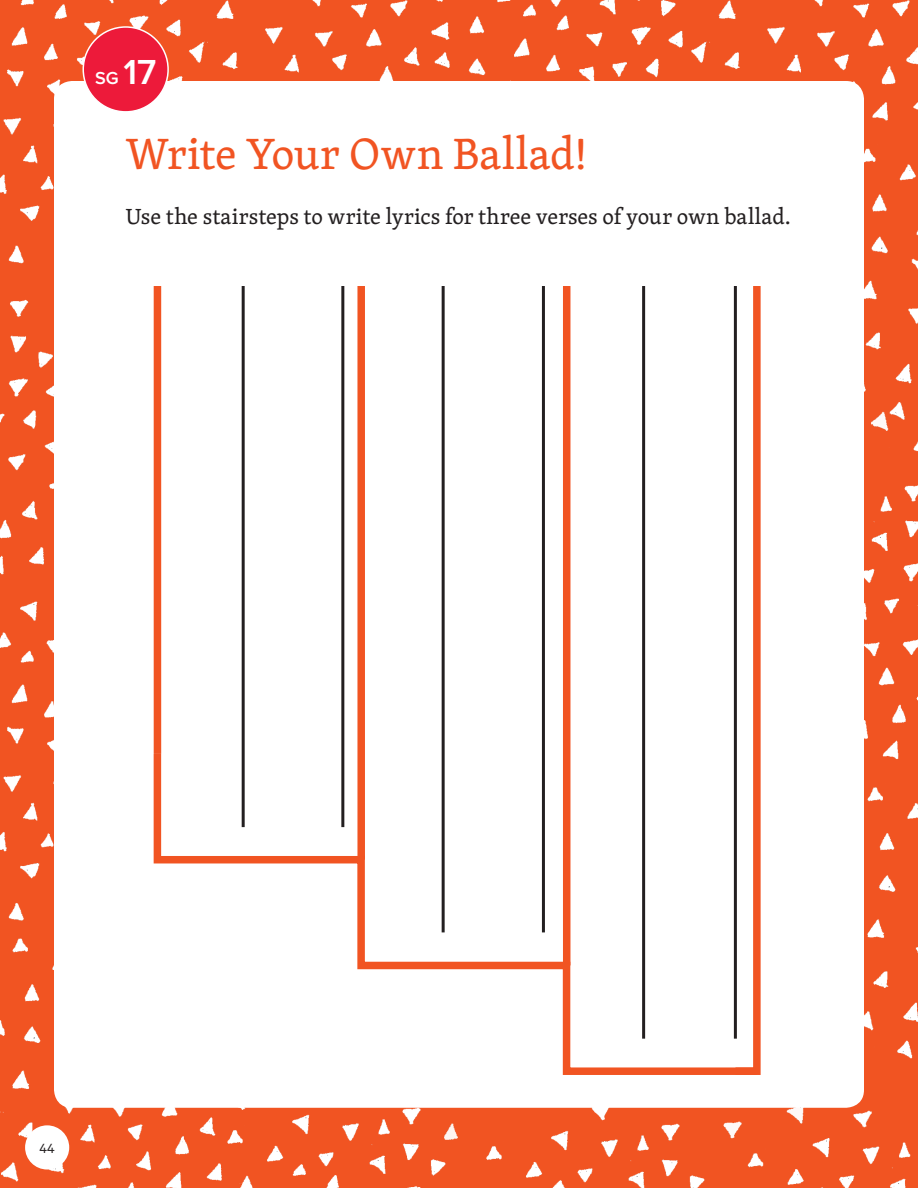
<style>
.page{position:relative;width:918px;height:1188px;background:#fff}
.page>*{position:absolute;margin:0;border:0;box-sizing:border-box;transform-origin:0 0}
.Meet_Artist{font:45px "Skolar";color:#f15422}
.Meet_Artist-2{font:22.5px "Skolar";color:#231f20}
.SG_TopBanner{font:600 18px "Proxima Nova";color:#fff}
.page_number_L{font:15px "Calibre";color:#231f20}
.s1{font-size:36px}
</style>
<div class="page">
<img style="left:0;top:0;width:918px;height:1188px">
<div style="left:54px;top:81px;width:810px;height:1027px;background:#fff;border-radius:18px"></div>
<div style="left:83px;top:27px;width:85px;height:85px;background:#ed1a3a;border-radius:50%"></div>
<div style="left:82px;top:26px;width:87px;height:87px;border:2px solid #fff;border-radius:50%"></div>
<div style="left:25px;top:1125px;width:44px;height:45px;background:#fff;border-radius:50%"></div>
<svg style="left:153px;top:286px;width:608px;height:789px"></svg>
<p class="SG_TopBanner" style="left:95px;top:67px;width:63px">SG <span class="s1">17</span></p>
<p class="Meet_Artist" style="left:126px;top:120px;width:464px">Write Your Own Ballad!</p>
<p class="Meet_Artist-2" style="left:126px;top:200px;width:667px">Use the stairsteps to write lyrics for three verses of your own ballad.</p>
<p class="page_number_L" style="left:40px;top:1140px;width:17px">44</p>
</div>
